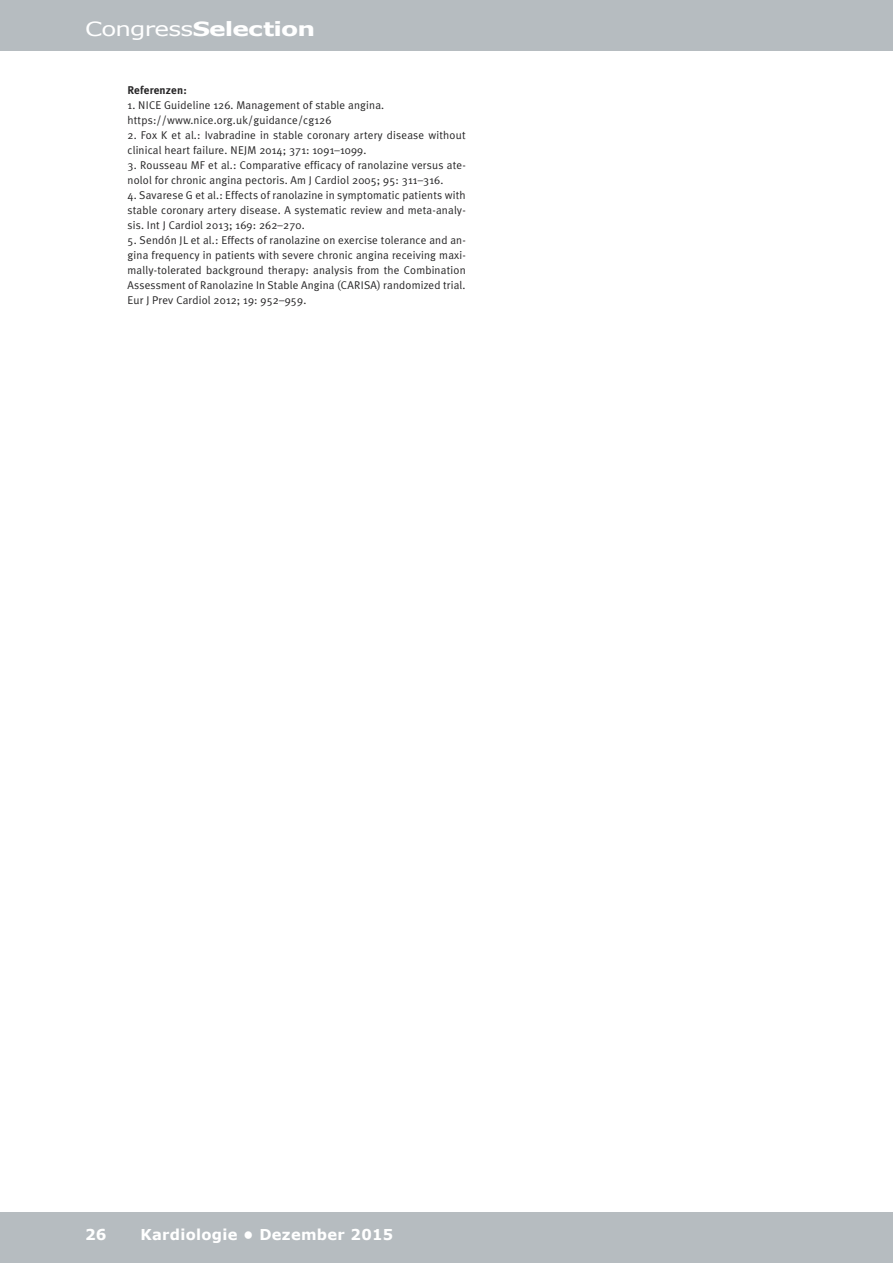
<style>
.page{position:relative;width:893px;height:1263px;background:#fff}
.page>*{position:absolute;margin:0;border:0;box-sizing:border-box;transform-origin:0 0}
.t1{font:700 19.5px "Verdana";letter-spacing:-.035em;color:#fff;scale:1.28 1}
.t2{font:700 15px "Verdana";letter-spacing:.02em;color:#fff}
.t3{font:11.25px/15px "Meta Plus Normal";letter-spacing:.015em;color:#272627}
.t4{font:700 11.25px "Meta Plus";letter-spacing:.015em;color:#272627}
.s1{font-weight:400}
</style>
<div class="page">
<div style="left:0;top:0;width:893px;height:51px;background:#b6bcc0"></div>
<div style="left:0;top:1212px;width:893px;height:51px;background:#b6bcc0"></div>
<h1 class="t1" style="left:85px;top:17px;width:181px"><span class="s1">Congress</span>Selection</h1>
<p class="t4" style="left:128px;top:83px;width:61px">Referenzen:</p>
<p class="t3" style="left:128px;top:97px;width:258px">1. NICE Guideline 126. Management of stable angina. https://www.nice.org.uk/guidance/cg126</p>
<p class="t3" style="left:128px;top:127px;width:340px">2. Fox K et al.: Ivabradine in stable coronary artery disease without clinical heart failure. NEJM 2014; 371: 1091–1099.</p>
<p class="t3" style="left:128px;top:157px;width:340px">3. Rousseau MF et al.: Comparative efficacy of ranolazine versus ate&shy;nolol for chronic angina pectoris. Am J Cardiol 2005; 95: 311–316.</p>
<p class="t3" style="left:128px;top:187px;width:340px;text-align:justify">4. Savarese G et al.: Effects of ranolazine in symptomatic patients with stable coronary artery disease. A systematic review and meta-analy&shy;sis. Int J Cardiol 2013; 169: 262–270.</p>
<p class="t3" style="left:128px;top:232px;width:340px;text-align:justify">5. Sendón JL et al.: Effects of ranolazine on exercise tolerance and an&shy;gina frequency in patients with severe chronic angina receiving maxi&shy;mally-tolerated background therapy: analysis from the Combination Assessment of Ranolazine In Stable Angina (CARISA) randomized trial.<br>Eur J Prev Cardiol 2012; 19: 952–959.</p>
<h2 class="t2" style="left:85px;top:1225px;width:23px">26</h2>
<h2 class="t2" style="left:140px;top:1225px;width:254px">Kardiologie • Dezember 2015</h2>
</div>
